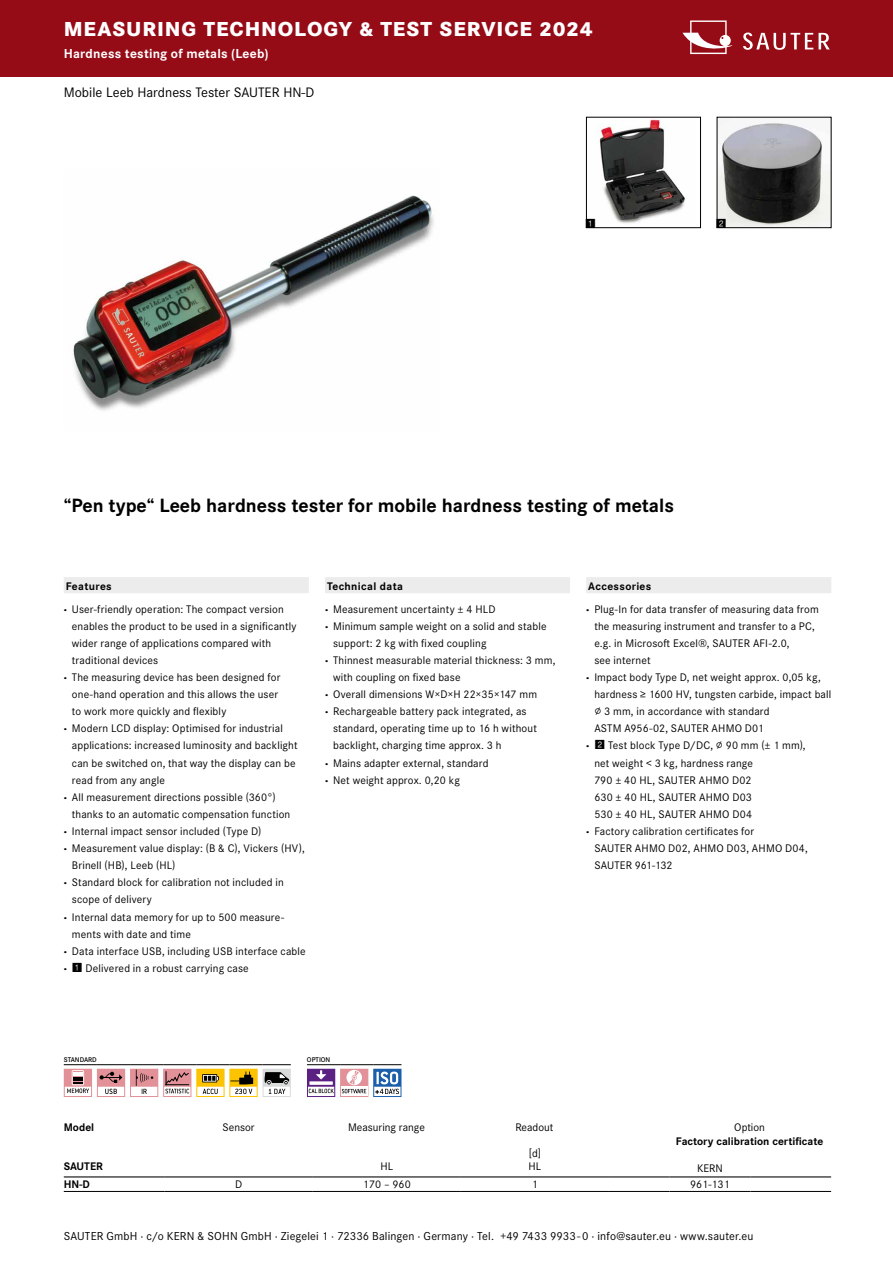
<style>
.page{position:relative;width:893px;height:1263px;background:#fff}
.page>*{position:absolute;margin:0;border:0;box-sizing:border-box;transform-origin:0 0}
.t1{font:800 21px "Corporate S Pro";letter-spacing:.045em;color:#fff}
.t2{font:700 19.95px "Corporate S Pro";color:#000}
.t3{font:14.25px "Corporate S Pro";color:#000}
.t4{font:700 13.5px "Corporate S Pro";letter-spacing:.015em;color:#fff}
.t5{font:12.45px "Square Frame Neg";color:#000}
.t6{font:12px "Corporate S Pro";letter-spacing:.01em;color:#000}
.t7{font:11.4px/22.8px "Corporate S Pro";letter-spacing:.015em;color:#000}
.t8{font:700 11.4px "Corporate S Pro";color:#000}
.t9{font:600 7.2px "Corporate S Pro";color:#000}
.s1{font-weight:700}
.s2{font-weight:800}
.s3{font-family:"Square Frame Neg";font-size:12.45px}
</style>
<div class="page">
<hr style="left:64px;top:1176px;width:101px;height:1px;background:#000">
<hr style="left:165px;top:1176px;width:148px;height:1px;background:#000">
<hr style="left:313px;top:1176px;width:148px;height:1px;background:#000">
<hr style="left:461px;top:1176px;width:148px;height:1px;background:#000">
<hr style="left:609px;top:1176px;width:60px;height:1px;background:#000">
<hr style="left:669px;top:1176px;width:81px;height:1px;background:#000">
<hr style="left:750px;top:1176px;width:81px;height:1px;background:#000">
<hr style="left:64px;top:1191px;width:101px;height:1px;background:#000">
<hr style="left:165px;top:1191px;width:148px;height:1px;background:#000">
<hr style="left:313px;top:1191px;width:148px;height:1px;background:#000">
<hr style="left:461px;top:1191px;width:148px;height:1px;background:#000">
<hr style="left:609px;top:1191px;width:60px;height:1px;background:#000">
<hr style="left:669px;top:1191px;width:81px;height:1px;background:#000">
<hr style="left:750px;top:1191px;width:81px;height:1px;background:#000">
<img style="left:73px;top:195px;width:361px;height:216px">
<img style="left:599px;top:119px;width:86px;height:104px">
<div style="left:586px;top:117px;width:115px;height:111px;border:1px solid #000"></div>
<img style="left:719px;top:122px;width:110px;height:104px">
<svg style="left:64px;top:1064px;width:227px;height:33px"></svg>
<svg style="left:307px;top:1064px;width:94px;height:33px"></svg>
<div style="left:325px;top:577px;width:245px;height:16px;background:#ececec"></div>
<div style="left:586px;top:577px;width:245px;height:16px;background:#ececec"></div>
<div style="left:64px;top:577px;width:245px;height:16px;background:#ececec"></div>
<div style="left:0;top:0;width:893px;height:76px;background:#950c17"></div>
<svg style="left:682px;top:20px;width:51px;height:34px"></svg>
<svg style="left:743px;top:33px;width:87px;height:17px"></svg>
<h1 class="t1" style="left:64px;top:12px;width:530px">MEASURING TECHNOLOGY &amp; TEST SERVICE 2024</h1>
<p class="t4" style="left:64px;top:43px;width:206px">Hardness testing of metals (Leeb)</p>
<p class="t3" style="left:64px;top:81px;width:252px">Mobile Leeb Hardness Tester SAUTER HN-D</p>
<p class="t5" style="left:585px;top:216px;width:12px">1</p>
<p class="t5" style="left:716px;top:216px;width:12px">2</p>
<h2 class="t2" style="left:64px;top:490px;width:612px">“Pen type“ Leeb hardness tester for mobile hardness testing of metals</h2>
<p class="t7" style="left:64px;top:574px;width:221px"><span class="s1">Features<br></span><span class="s2">·</span> User-friendly operation: The compact version</p>
<p class="t7" style="left:72px;top:614px;width:226px">enables the product to be used in a significantly</p>
<p class="t7" style="left:72px;top:631px;width:201px">wider range of applications compared with</p>
<p class="t7" style="left:72px;top:648px;width:88px">traditional devices</p>
<p class="t7" style="left:64px;top:665px;width:218px"><span class="s2">·</span> The measuring device has been designed for</p>
<p class="t7" style="left:72px;top:682px;width:208px">one-hand operation and this allows the user</p>
<p class="t7" style="left:72px;top:699px;width:156px">to work more quickly and flexibly</p>
<p class="t7" style="left:64px;top:716px;width:221px"><span class="s2">·</span> Modern LCD display: Optimised for industrial</p>
<p class="t7" style="left:72px;top:733px;width:227px">applications: increased luminosity and backlight</p>
<p class="t7" style="left:72px;top:751px;width:225px">can be switched on, that way the display can be</p>
<p class="t7" style="left:72px;top:768px;width:95px">read from any angle</p>
<p class="t7" style="left:64px;top:785px;width:213px"><span class="s2">·</span> All measurement directions possible (360°)</p>
<p class="t7" style="left:72px;top:802px;width:220px">thanks to an automatic compensation function</p>
<p class="t7" style="left:64px;top:819px;width:199px"><span class="s2">·</span> Internal impact sensor included (Type D)</p>
<p class="t7" style="left:64px;top:836px;width:242px"><span class="s2">·</span> Measurement value display: (B &amp; C), Vickers (HV),</p>
<p class="t7" style="left:72px;top:853px;width:105px">Brinell (HB), Leeb (HL)</p>
<p class="t7" style="left:64px;top:870px;width:222px"><span class="s2">·</span> Standard block for calibration not included in</p>
<p class="t7" style="left:72px;top:887px;width:81px">scope of delivery</p>
<p class="t7" style="left:64px;top:904px;width:222px"><span class="s2">·</span> Internal data memory for up to 500 measure-</p>
<p class="t7" style="left:72px;top:922px;width:121px">ments with date and time</p>
<p class="t7" style="left:64px;top:939px;width:243px"><span class="s2">·</span> Data interface USB, including USB interface cable</p>
<p class="t7" style="left:64px;top:956px;width:186px"><span class="s2">·</span> <span class="s3">1</span> Delivered in a robust carrying case</p>
<p class="t7" style="left:325px;top:574px;width:172px"><span class="s1">Technical data<br></span><span class="s2">·</span> Measurement uncertainty ± 4 HLD</p>
<p class="t7" style="left:325px;top:614px;width:223px"><span class="s2">·</span> Minimum sample weight on a solid and stable</p>
<p class="t7" style="left:333px;top:631px;width:155px">support: 2 kg with fixed coupling</p>
<p class="t7" style="left:325px;top:648px;width:232px"><span class="s2">·</span> Thinnest measurable material thickness: 3 mm,</p>
<p class="t7" style="left:333px;top:665px;width:129px">with coupling on fixed base</p>
<p class="t7" style="left:325px;top:682px;width:214px"><span class="s2">·</span> Overall dimensions W×D×H 22×35×147 mm</p>
<p class="t7" style="left:325px;top:699px;width:203px"><span class="s2">·</span> Rechargeable battery pack integrated, as</p>
<p class="t7" style="left:333px;top:716px;width:205px">standard, operating time up to 16 h without</p>
<p class="t7" style="left:333px;top:733px;width:170px">backlight, charging time approx. 3 h</p>
<p class="t7" style="left:325px;top:751px;width:165px"><span class="s2">·</span> Mains adapter external, standard</p>
<p class="t7" style="left:325px;top:768px;width:136px"><span class="s2">·</span> Net weight approx. 0,20 kg</p>
<p class="t7" style="left:586px;top:574px;width:234px"><span class="s1">Accessories<br></span><span class="s2">·</span> Plug-In for data transfer of measuring data from</p>
<p class="t7" style="left:594px;top:614px;width:222px">the measuring instrument and transfer to a PC,</p>
<p class="t7" style="left:594px;top:631px;width:197px">e.g. in Microsoft Excel®, SAUTER AFI-2.0,</p>
<p class="t7" style="left:594px;top:648px;width:58px">see internet</p>
<p class="t7" style="left:586px;top:665px;width:236px"><span class="s2">·</span> Impact body Type D, net weight approx. 0,05 kg,</p>
<p class="t7" style="left:594px;top:682px;width:238px">hardness ≥ 1600 HV, tungsten carbide, impact ball</p>
<p class="t7" style="left:594px;top:699px;width:177px">∅ 3 mm, in accordance with standard</p>
<p class="t7" style="left:594px;top:716px;width:171px">ASTM A956-02, SAUTER AHMO D01</p>
<p class="t7" style="left:586px;top:733px;width:221px"><span class="s2">·</span> <span class="s3">2</span> Test block Type D/DC, ∅ 90 mm (± 1 mm),</p>
<p class="t7" style="left:594px;top:751px;width:160px">net weight &lt; 3 kg, hardness range</p>
<p class="t7" style="left:594px;top:768px;width:159px">790 ± 40 HL, SAUTER AHMO D02</p>
<p class="t7" style="left:594px;top:785px;width:159px">630 ± 40 HL, SAUTER AHMO D03</p>
<p class="t7" style="left:594px;top:802px;width:159px">530 ± 40 HL, SAUTER AHMO D04</p>
<p class="t7" style="left:586px;top:819px;width:169px"><span class="s2">·</span> Factory calibration certificates for</p>
<p class="t7" style="left:594px;top:836px;width:215px">SAUTER AHMO D02, AHMO D03, AHMO D04,</p>
<p class="t7" style="left:594px;top:853px;width:80px">SAUTER 961-132</p>
<p class="t9" style="left:64px;top:1054px;width:35px">STANDARD</p>
<p class="t9" style="left:307px;top:1054px;width:25px">OPTION</p>
<p class="t8" style="left:64px;top:1118px;width:32px">Model</p>
<p class="t7" style="left:223px;top:1115px;width:33px">Sensor</p>
<p class="t7" style="left:348px;top:1115px;width:78px">Measuring range</p>
<p class="t7" style="left:515px;top:1115px;width:39px">Readout</p>
<p class="t7" style="left:734px;top:1115px;width:32px">Option</p>
<p class="t8" style="left:676px;top:1133px;width:149px">Factory calibration certificate</p>
<p class="t7" style="left:529px;top:1144px;width:14px;line-height:14px">[d]<br>HL</p>
<p class="t8" style="left:64px;top:1157px;width:41px">SAUTER</p>
<p class="t7" style="left:381px;top:1154px;width:14px">HL</p>
<p class="t7" style="left:697px;top:1156px;width:27px">KERN</p>
<p class="t8" style="left:64px;top:1175px;width:27px">HN-D</p>
<p class="t7" style="left:235px;top:1172px;width:9px">D</p>
<p class="t7" style="left:363px;top:1172px;width:49px">170 – 960</p>
<p class="t7" style="left:532px;top:1172px;width:8px">1</p>
<p class="t7" style="left:690px;top:1172px;width:41px">961-131</p>
<p class="t3" style="left:64px;top:1219px;width:17px">78</p>
<p class="t7" style="left:107px;top:1218px;width:157px">Hardness Testing of Metals (Leeb)</p>
<p class="t6" style="left:64px;top:1227px;width:691px">SAUTER GmbH · c/o KERN &amp; SOHN GmbH · Ziegelei 1 · 72336 Balingen · Germany · Tel. +49 7433 9933 - 0 · info@sauter.eu · www.sauter.eu</p>
</div>
